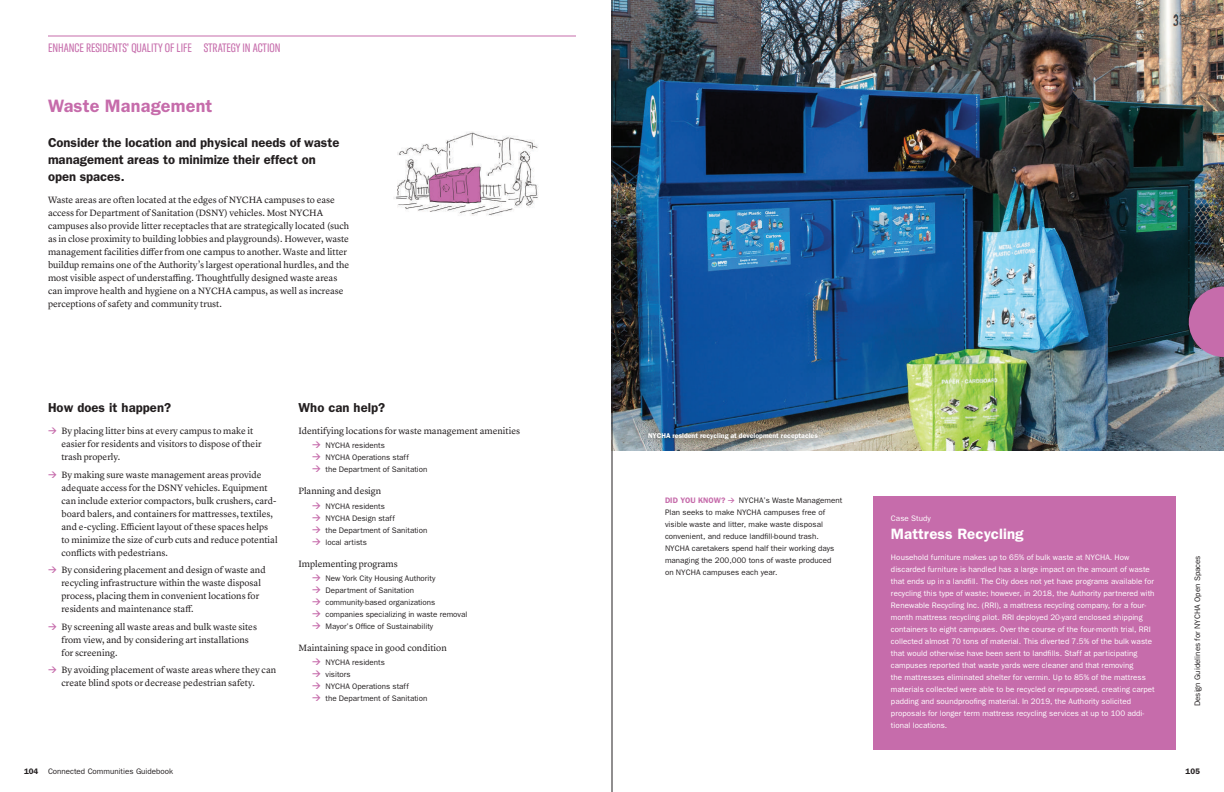
<style>
.page{position:relative;width:1224px;height:792px;background:#fff}
.page>*{position:absolute;margin:0;border:0;box-sizing:border-box;transform-origin:0 0}
.t1{font:600 18px "Franklin Gothic";letter-spacing:.01em;color:#c66cab}
.t2{font:600 15px "Franklin Gothic";letter-spacing:.005em;color:#fff}
.t3{font:600 13px/17px "Franklin Gothic";color:#231f20}
.t4{font:extra-condensed 12px "GT America";color:#c66cab}
.t5{font:9.5px/13px "Lyon Text";color:#231f20}
.t6{font:8px/12px "Franklin Gothic";letter-spacing:.005em;color:#fff}
.t7{font:8px/12px "Franklin Gothic";color:#231f20}
.t8{font:600 8px "Franklin Gothic";letter-spacing:.005em;color:#c66cab}
.t9{font:600 8px "Franklin Gothic";color:#231f20}
.t10{font:600 7px "Franklin Gothic";color:#fff}
</style>
<div class="page">
<img style="left:394px;top:131px;width:145px;height:85px">
<hr style="left:48px;top:36px;width:528px;height:1px;background:#c66cab">
<div style="left:873px;top:496px;width:303px;height:254px;background:#c66cab"></div>
<img style="left:613px;top:0;width:611px;height:451px">
<div style="left:643px;top:427px;width:180px;height:17px;background:#231f20;opacity:.3"></div>
<svg style="left:1189px;top:286px;width:35px;height:71px"></svg>
<hr style="left:612px;top:0;width:1px;height:792px;background:#231f20">
<p class="t4" style="left:48px;top:41px;width:234px">ENHANCE RESIDENTS’ QUALITY OF LIFE STRATEGY IN ACTION</p>
<h1 class="t1" style="left:48px;top:95px;width:166px">Waste Management</h1>
<h3 class="t3" style="left:48px;top:133px;width:293px">Consider the location and physical needs of waste management areas to minimize their effect on open spaces.</h3>
<p class="t5" style="left:48px;top:192px;width:303px">Waste areas are often located at the edges of NYCHA campuses to ease access for Department of Sanitation (DSNY) vehicles. Most NYCHA campuses also provide litter receptacles that are strategically located (such as in close proximity to building lobbies and playgrounds). However, waste management facilities differ from one campus to another. Waste and litter buildup remains one of the Authority’s largest operational hurdles, and the most visible aspect of understaffing. Thoughtfully designed waste areas can improve health and hygiene on a NYCHA campus, as well as increase perceptions of safety and community trust.</p>
<h3 class="t3" style="left:48px;top:399px;width:125px">How does it happen?</h3>
<p class="t5" style="left:62px;top:424px;width:202px">By placing litter bins at every campus to make it easier for residents and visitors to dispose of their trash properly.</p>
<p class="t5" style="left:62px;top:467px;width:218px">By making sure waste management areas provide adequate access for the DSNY vehicles. Equipment can include exterior compactors, bulk crushers, card&shy;board balers, and containers for mattresses, textiles, and e-cycling. Efficient layout of these spaces helps to minimize the size of curb cuts and reduce potential conflicts with pedestrians.</p>
<p class="t5" style="left:62px;top:563px;width:206px">By considering placement and design of waste and recycling infrastructure within the waste disposal process, placing them in convenient locations for residents and maintenance staff.</p>
<p class="t5" style="left:62px;top:619px;width:197px">By screening all waste areas and bulk waste sites from view, and by considering art installations for screening.</p>
<p class="t5" style="left:62px;top:663px;width:216px">By avoiding placement of waste areas where they can create blind spots or decrease pedestrian safety.</p>
<h3 class="t3" style="left:299px;top:399px;width:88px">Who can help?</h3>
<p class="t5" style="left:299px;top:424px;width:223px">Identifying locations for waste management amenities</p>
<p class="t7" style="left:326px;top:440px;width:103px">NYCHA residents<br>NYCHA Operations staff<br>the Department of Sanitation</p>
<p class="t5" style="left:299px;top:484px;width:84px">Planning and design</p>
<p class="t7" style="left:326px;top:500px;width:103px">NYCHA residents<br>NYCHA Design staff<br>the Department of Sanitation local artists</p>
<p class="t5" style="left:299px;top:556px;width:101px">Implementing programs</p>
<p class="t7" style="left:326px;top:572px;width:143px">New York City Housing Authority Department of Sanitation community-based organizations companies specializing in waste removal Mayor’s Office of Sustainability</p>
<p class="t5" style="left:299px;top:640px;width:150px">Maintaining space in good condition</p>
<p class="t7" style="left:326px;top:656px;width:103px">NYCHA residents<br>visitors<br>NYCHA Operations staff<br>the Department of Sanitation</p>
<p class="t10" style="left:648px;top:431px;width:171px">NYCHA resident recycling at development receptacles</p>
<p class="t7" style="left:665px;top:494px;width:179px;text-indent:74px">NYCHA’s Waste Management Plan seeks to make NYCHA campuses free of visible waste and litter, make waste disposal convenient, and reduce landfill-bound trash.<br>NYCHA caretakers spend half their working days managing the 200,000 tons of waste produced<br>on NYCHA campuses each year.</p>
<p class="t8" style="left:665px;top:495px;width:62px">DID YOU KNOW?</p>
<p class="t6" style="left:891px;top:512px;width:41px">Case Study</p>
<h2 class="t2" style="left:891px;top:525px;width:134px">Mattress Recycling</h2>
<p class="t6" style="left:891px;top:551px;width:265px">Household furniture makes up to 65% of bulk waste at NYCHA. How discarded furniture is handled has a large impact on the amount of waste that ends up in a landfill. The City does not yet have programs available for recycling this type of waste; however, in 2018, the Authority partnered with Renewable Recycling Inc. (RRI), a mattress recycling company, for a four&shy;month mattress recycling pilot. RRI deployed 20-yard enclosed shipping containers to eight campuses. Over the course of the four-month trial, RRI collected almost 70 tons of material. This diverted 7.5% of the bulk waste that would otherwise have been sent to landfills. Staff at participating campuses reported that waste yards were cleaner and that removing<br>the mattresses eliminated shelter for vermin. Up to 85% of the mattress materials collected were able to be recycled or repurposed, creating carpet padding and soundproofing material. In 2019, the Authority solicited proposals for longer term mattress recycling services at up to 100 addi&shy;tional locations.</p>
<p class="t7" style="left:1191px;top:706px;width:152px;rotate:-90deg">Design Guidelines for NYCHA Open Spaces</p>
<p class="t9" style="left:24px;top:767px;width:16px">104</p>
<p class="t9" style="left:1186px;top:767px;width:16px">105</p>
<p class="t7" style="left:48px;top:765px;width:127px">Connected Communities Guidebook</p>
</div>
